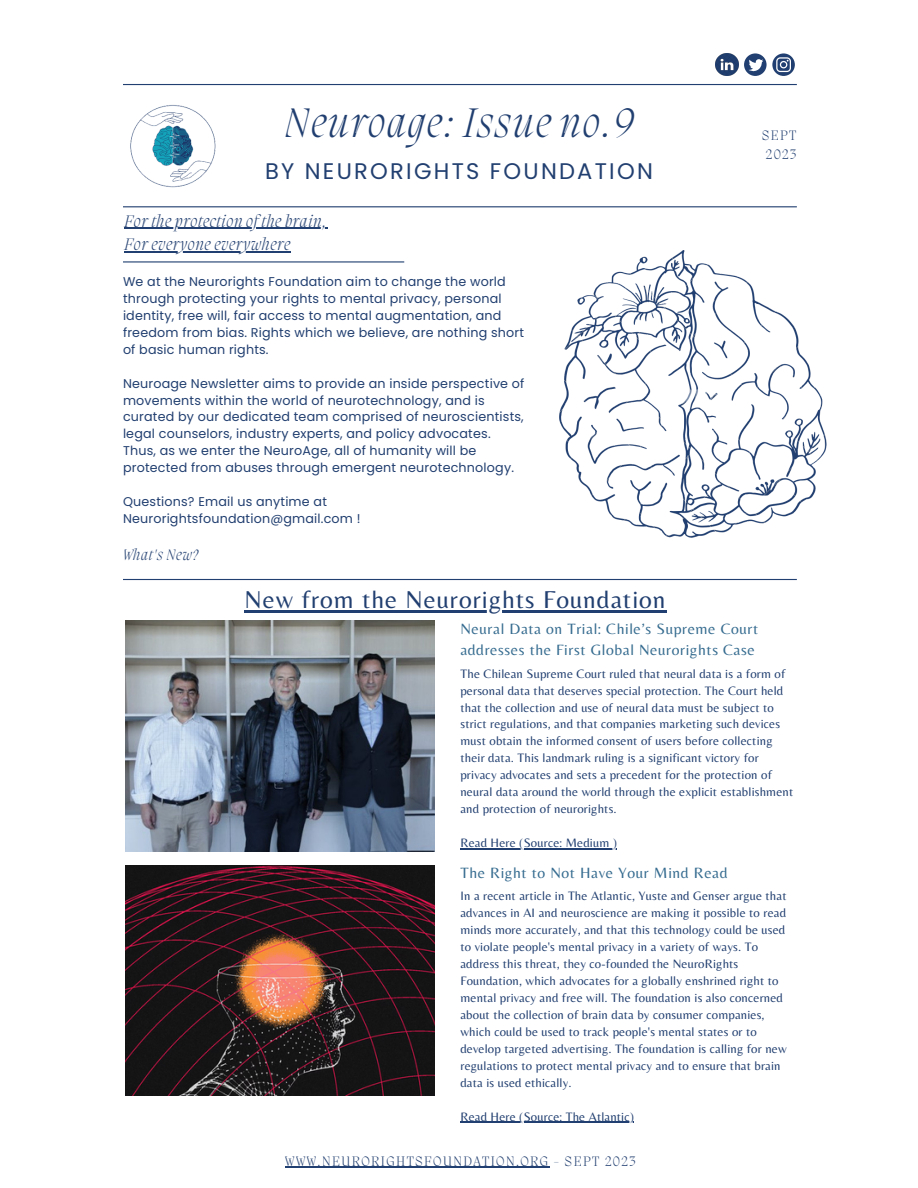
<style>
.page{position:relative;width:918px;height:1188px;background:#fff}
.page>*{position:absolute;margin:0;border:0;box-sizing:border-box;transform-origin:0 0}
.t1{font:italic 200 42.3px "Migra";letter-spacing:.04em;color:#213f70}
.t2{font:25.35px "Belleza";letter-spacing:.04em;color:#213f70}
.t3{font:22.5px "Poppins";letter-spacing:.1em;color:#213f70}
.t4{font:italic 200 17.1px "Migra";letter-spacing:.04em;color:#213f70}
.t5{font:15.45px/21.3px "Belleza";letter-spacing:.04em;color:#366c90}
.t6{font:italic 200 15.45px "Migra";letter-spacing:.04em;color:#213f70}
.t7{font:200 14.1px "Migra";letter-spacing:.1em;color:#213f70}
.t8{font:12.75px/17px "Belleza";letter-spacing:.015em;color:#213f70}
.t9{font:12.75px/17px "Poppins";letter-spacing:.015em;color:#213f70}
</style>
<div class="page">
<hr style="left:123px;top:579px;width:674px;height:1px;background:#213f70">
<hr style="left:123px;top:261px;width:281px;height:2px;background:#213f70">
<hr style="left:123px;top:206px;width:674px;height:1px;background:#213f70">
<hr style="left:123px;top:84px;width:674px;height:1px;background:#213f70">
<img style="left:130px;top:105px;width:86px;height:83px">
<svg style="left:744px;top:53px;width:51px;height:23px"></svg>
<img style="left:716px;top:53px;width:22px;height:23px">
<img style="left:560px;top:251px;width:266px;height:286px">
<img style="left:126px;top:621px;width:309px;height:231px">
<img style="left:126px;top:865px;width:309px;height:231px">
<hr style="left:285px;top:1167px;width:265px;height:1px;background:#213f70">
<hr style="left:245px;top:610px;width:422px;height:2px;background:#213f70">
<hr style="left:460px;top:848px;width:157px;height:1px;background:#213f70">
<hr style="left:460px;top:1122px;width:174px;height:1px;background:#213f70">
<hr style="left:124px;top:228px;width:204px;height:1px;background:#213f70">
<hr style="left:124px;top:251px;width:167px;height:1px;background:#213f70">
<p class="t1" style="left:284px;top:103px;width:351px">Neuroage: Issue no.9</p>
<p class="t3" style="left:265px;top:156px;width:389px">BY NEURORIGHTS FOUNDATION</p>
<p class="t4" style="left:124px;top:213px;width:204px">For the protection of the brain,</p>
<p class="t4" style="left:124px;top:236px;width:167px">For everyone everywhere</p>
<p class="t9" style="left:123px;top:273px;width:403px">We at the Neurorights Foundation aim to change the world through protecting your rights to mental privacy, personal identity, free will, fair access to mental augmentation, and freedom from bias. Rights which we believe, are nothing short of basic human rights.</p>
<p class="t9" style="left:123px;top:375px;width:403px">Neuroage Newsletter aims to provide an inside perspective of movements within the world of neurotechnology, and is curated by our dedicated team comprised of neuroscientists, legal counselors, industry experts, and policy advocates.</p>
<p class="t9" style="left:123px;top:442px;width:393px">Thus, as we enter the NeuroAge, all of humanity will be protected from abuses through emergent neurotechnology.</p>
<p class="t9" style="left:123px;top:493px;width:239px">Questions? Email us anytime at<br>Neurorightsfoundation@gmail.com !</p>
<p class="t6" style="left:123px;top:548px;width:77px">What's New?</p>
<p class="t2" style="left:245px;top:584px;width:423px">New from the Neurorights Foundation</p>
<p class="t7" style="left:762px;top:128px;width:36px">SEPT</p>
<p class="t7" style="left:766px;top:148px;width:32px">2023</p>
<p class="t5" style="left:460px;top:618px;width:299px">Neural Data on Trial: Chile’s Supreme Court addresses the First Global Neurorights Case</p>
<p class="t8" style="left:460px;top:665px;width:334px">The Chilean Supreme Court ruled that neural data is a form of personal data that deserves special protection. The Court held that the collection and use of neural data must be subject to strict regulations, and that companies marketing such devices must obtain the informed consent of users before collecting their data. This landmark ruling is a significant victory for privacy advocates and sets a precedent for the protection of neural data around the world through the explicit establishment and protection of neurorights.</p>
<p class="t8" style="left:460px;top:834px;width:158px">Read Here (Source: Medium )</p>
<p class="t5" style="left:460px;top:862px;width:269px">The Right to Not Have Your Mind Read</p>
<p class="t8" style="left:460px;top:887px;width:328px">In a recent article in The Atlantic, Yuste and Genser argue that advances in AI and neuroscience are making it possible to read minds more accurately, and that this technology could be used to violate people's mental privacy in a variety of ways. To address this threat, they co-founded the NeuroRights Foundation, which advocates for a globally enshrined right to mental privacy and free will. The foundation is also concerned about the collection of brain data by consumer companies, which could be used to track people's mental states or to develop targeted advertising. The foundation is calling for new regulations to protect mental privacy and to ensure that brain data is used ethically.</p>
<p class="t8" style="left:460px;top:1108px;width:175px">Read Here (Source: The Atlantic)</p>
<p class="t7" style="left:285px;top:1154px;width:352px">WWW.NEURORIGHTSFOUNDATION.ORG - SEPT 2023</p>
</div>
